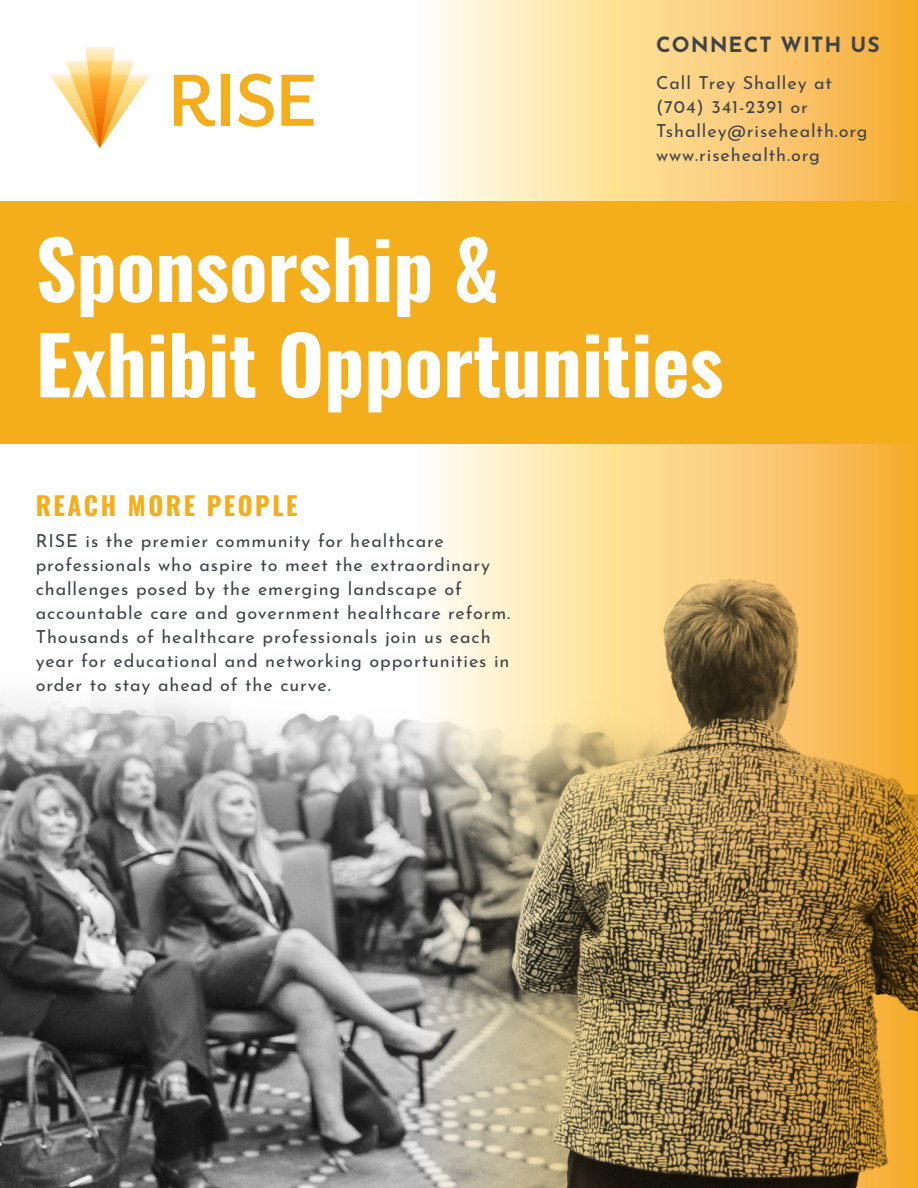
<style>
.page{position:relative;width:918px;height:1188px;background:#fff}
.page>*{position:absolute;margin:0;border:0;box-sizing:border-box;transform-origin:0 0}
.t1{font:700 79.5px/95.4px "Oswald";color:#fff}
.A_la_carte_Headings{font:700 25.5px "Oswald";letter-spacing:.1em;color:#f4ad1b}
.t2{font:700 21px "Josefin Sans";letter-spacing:.05em;color:#3f4449}
.Larger_paragraph_tex{font:18px/24px "Josefin Sans";letter-spacing:.05em;color:#3f4449}
</style>
<div class="page">
<img style="left:0;top:699px;width:416px;height:489px">
<img style="left:416px;top:0;width:502px;height:1188px">
<div style="left:0;top:201px;width:918px;height:243px;background:#f4ad1b"></div>
<svg style="left:174px;top:75px;width:41px;height:51px"></svg>
<div style="left:222px;top:75px;width:8px;height:51px;background:#f4ad1b"></div>
<svg style="left:238px;top:74px;width:36px;height:53px"></svg>
<svg style="left:281px;top:75px;width:33px;height:51px"></svg>
<svg style="left:50px;top:47px;width:100px;height:101px"></svg>
<p class="t2" style="left:656px;top:26px;width:225px">CONNECT WITH US</p>
<p class="Larger_paragraph_tex" style="left:656px;top:69px;width:177px">Call Trey Shalley at</p>
<p class="Larger_paragraph_tex" style="left:656px;top:93px;width:153px">(704) 341-2391 or</p>
<p class="Larger_paragraph_tex" style="left:656px;top:117px;width:213px">Tshalley@risehealth.org</p>
<p class="Larger_paragraph_tex" style="left:656px;top:141px;width:165px">www.risehealth.org</p>
<p class="t1" style="left:36px;top:227px;width:689px">Sponsorship &amp;<br>Exhibit Opportunities</p>
<p class="A_la_carte_Headings" style="left:36px;top:493px;width:263px">REACH MORE PEOPLE</p>
<p class="Larger_paragraph_tex" style="left:36px;top:527px;width:476px">RISE is the premier community for healthcare professionals who aspire to meet the extraordinary challenges posed by the emerging landscape of accountable care and government healthcare reform.<br>Thousands of healthcare professionals join us each year for educational and networking opportunities in order to stay ahead of the curve.</p>
</div>
